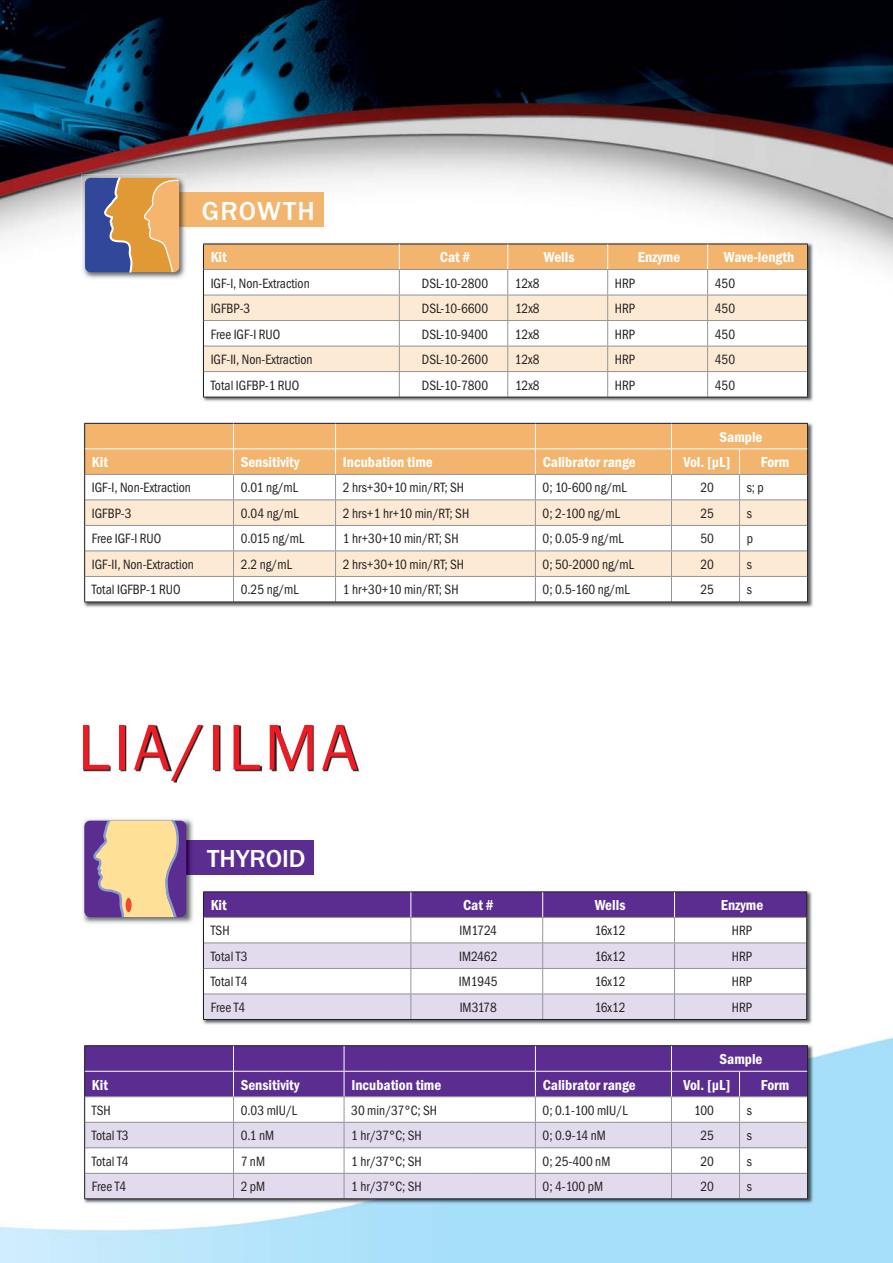
<style>
.page{position:relative;width:893px;height:1263px;background:#fff}
.page>*{position:absolute;margin:0;border:0;box-sizing:border-box;transform-origin:0 0}
.t1{font:67.05px "Franklin Got Itc TEE";letter-spacing:.05em;color:#ed1c24}
.t2{font:500 27px "Franklin Got Itc TEE";letter-spacing:.05em;color:#fff}
.t3{font:500 25.5px "Franklin Got Itc TEE";color:#fff}
.t4{font:600 condensed 15px "Franklin Got Itc TEE";color:#fff}
.t5{font:condensed 13.95px "Franklin Got Itc TEE";color:#231f20;scale:.95 1}
</style>
<div class="page">
<img style="left:0;top:0;width:893px;height:1263px">
<img style="left:202px;top:242px;width:611px;height:161px">
<hr style="left:203px;top:397px;width:605px;height:1px;background:#231f20">
<svg style="left:203px;top:244px;width:605px;height:153px"></svg>
<div style="left:158px;top:193px;width:165px;height:34px;background:#f3b56e"></div>
<img style="left:81px;top:174px;width:106px;height:106px">
<img style="left:179px;top:193px;width:8px;height:34px">
<svg style="left:85px;top:178px;width:94px;height:94px;background:#a9876d"></svg>
<img style="left:83px;top:421px;width:730px;height:186px">
<hr style="left:84px;top:602px;width:724px;height:1px;background:#231f20">
<svg style="left:84px;top:423px;width:724px;height:179px"></svg>
<img style="left:73px;top:693px;width:522px;height:105px">
<div style="left:102px;top:840px;width:212px;height:34px;background:#5c2d91"></div>
<img style="left:81px;top:817px;width:113px;height:108px">
<img style="left:186px;top:840px;width:8px;height:34px">
<div style="left:84px;top:821px;width:102px;height:96px;background:#5c2d91;border-radius:6px"></div>
<svg style="left:93px;top:821px;width:86px;height:96px"></svg>
<img style="left:202px;top:890px;width:611px;height:135px">
<hr style="left:203px;top:891px;width:208px;height:1px;background:#231f20">
<hr style="left:411px;top:891px;width:396px;height:1px;background:#231f20">
<hr style="left:203px;top:1019px;width:604px;height:1px;background:#231f20">
<svg style="left:203px;top:892px;width:604px;height:127px"></svg>
<img style="left:83px;top:1044px;width:730px;height:160px">
<hr style="left:84px;top:1045px;width:149px;height:1px;background:#231f20">
<hr style="left:233px;top:1045px;width:575px;height:1px;background:#231f20">
<hr style="left:84px;top:1198px;width:724px;height:1px;background:#231f20">
<svg style="left:84px;top:1046px;width:724px;height:152px"></svg>
<h2 class="t2" style="left:202px;top:200px;width:115px">GROWTH</h2>
<p class="t4" style="left:211px;top:251px;width:18px">Kit</p>
<p class="t4" style="left:440px;top:251px;width:32px">Cat #</p>
<p class="t4" style="left:544px;top:251px;width:32px">Wells</p>
<p class="t4" style="left:638px;top:251px;width:44px">Enzyme</p>
<p class="t4" style="left:724px;top:251px;width:72px">Wave-length</p>
<p class="t5" style="left:211px;top:277px;width:106px">IGF-I, Non-Extraction</p>
<p class="t5" style="left:422px;top:277px;width:71px">DSL-10-2800</p>
<p class="t5" style="left:515px;top:277px;width:27px">12x8</p>
<p class="t5" style="left:615px;top:277px;width:23px">HRP</p>
<p class="t5" style="left:715px;top:277px;width:23px">450</p>
<p class="t5" style="left:211px;top:303px;width:43px">IGFBP-3</p>
<p class="t5" style="left:422px;top:303px;width:71px">DSL-10-6600</p>
<p class="t5" style="left:515px;top:303px;width:27px">12x8</p>
<p class="t5" style="left:615px;top:303px;width:23px">HRP</p>
<p class="t5" style="left:715px;top:303px;width:23px">450</p>
<p class="t5" style="left:211px;top:328px;width:75px">Free IGF-I RUO</p>
<p class="t5" style="left:422px;top:328px;width:71px">DSL-10-9400</p>
<p class="t5" style="left:515px;top:328px;width:27px">12x8</p>
<p class="t5" style="left:615px;top:328px;width:23px">HRP</p>
<p class="t5" style="left:715px;top:328px;width:23px">450</p>
<p class="t5" style="left:211px;top:354px;width:109px">IGF-II, Non-Extraction</p>
<p class="t5" style="left:422px;top:354px;width:71px">DSL-10-2600</p>
<p class="t5" style="left:515px;top:354px;width:27px">12x8</p>
<p class="t5" style="left:615px;top:354px;width:23px">HRP</p>
<p class="t5" style="left:715px;top:354px;width:23px">450</p>
<p class="t5" style="left:211px;top:379px;width:95px">Total IGFBP-1 RUO</p>
<p class="t5" style="left:422px;top:379px;width:71px">DSL-10-7800</p>
<p class="t5" style="left:515px;top:379px;width:27px">12x8</p>
<p class="t5" style="left:615px;top:379px;width:23px">HRP</p>
<p class="t5" style="left:715px;top:379px;width:23px">450</p>
<p class="t4" style="left:719px;top:431px;width:44px">Sample</p>
<p class="t4" style="left:92px;top:456px;width:18px">Kit</p>
<p class="t4" style="left:241px;top:456px;width:60px">Sensitivity</p>
<p class="t4" style="left:343px;top:456px;width:91px">Incubation time</p>
<p class="t4" style="left:543px;top:456px;width:95px">Calibrator range</p>
<p class="t4" style="left:683px;top:456px;width:49px">Vol. [μL]</p>
<p class="t4" style="left:761px;top:456px;width:30px">Form</p>
<p class="t5" style="left:92px;top:482px;width:106px">IGF-I, Non-Extraction</p>
<p class="t5" style="left:241px;top:482px;width:62px">0.01 ng/mL</p>
<p class="t5" style="left:343px;top:482px;width:129px">2 hrs+30+10 min/RT; SH</p>
<p class="t5" style="left:543px;top:482px;width:90px">0; 10-600 ng/mL</p>
<p class="t5" style="left:700px;top:482px;width:16px">20</p>
<p class="t5" style="left:747px;top:482px;width:20px">s; p</p>
<p class="t5" style="left:92px;top:508px;width:43px">IGFBP-3</p>
<p class="t5" style="left:241px;top:508px;width:63px">0.04 ng/mL</p>
<p class="t5" style="left:343px;top:508px;width:135px">2 hrs+1 hr+10 min/RT; SH</p>
<p class="t5" style="left:543px;top:508px;width:83px">0; 2-100 ng/mL</p>
<p class="t5" style="left:700px;top:508px;width:16px">25</p>
<p class="t5" style="left:747px;top:508px;width:7px">s</p>
<p class="t5" style="left:92px;top:533px;width:75px">Free IGF-I RUO</p>
<p class="t5" style="left:241px;top:533px;width:69px">0.015 ng/mL</p>
<p class="t5" style="left:343px;top:533px;width:123px">1 hr+30+10 min/RT; SH</p>
<p class="t5" style="left:543px;top:533px;width:87px">0; 0.05-9 ng/mL</p>
<p class="t5" style="left:700px;top:533px;width:16px">50</p>
<p class="t5" style="left:747px;top:533px;width:8px">p</p>
<p class="t5" style="left:92px;top:559px;width:109px">IGF-II, Non-Extraction</p>
<p class="t5" style="left:241px;top:559px;width:55px">2.2 ng/mL</p>
<p class="t5" style="left:343px;top:559px;width:129px">2 hrs+30+10 min/RT; SH</p>
<p class="t5" style="left:543px;top:559px;width:98px">0; 50-2000 ng/mL</p>
<p class="t5" style="left:700px;top:559px;width:16px">20</p>
<p class="t5" style="left:747px;top:559px;width:7px">s</p>
<p class="t5" style="left:92px;top:584px;width:95px">Total IGFBP-1 RUO</p>
<p class="t5" style="left:241px;top:584px;width:63px">0.25 ng/mL</p>
<p class="t5" style="left:343px;top:584px;width:123px">1 hr+30+10 min/RT; SH</p>
<p class="t5" style="left:543px;top:584px;width:93px">0; 0.5-160 ng/mL</p>
<p class="t5" style="left:700px;top:584px;width:16px">25</p>
<p class="t5" style="left:747px;top:584px;width:7px">s</p>
<h1 class="t1" style="left:77px;top:721px;width:283px">LIA/ILMA</h1>
<h3 class="t3" style="left:207px;top:848px;width:100px">THYROID</h3>
<p class="t4" style="left:211px;top:899px;width:18px">Kit</p>
<p class="t4" style="left:463px;top:899px;width:32px">Cat #</p>
<p class="t4" style="left:595px;top:899px;width:32px">Wells</p>
<p class="t4" style="left:721px;top:899px;width:44px">Enzyme</p>
<p class="t5" style="left:211px;top:925px;width:21px">TSH</p>
<p class="t5" style="left:460px;top:925px;width:41px">IM1724</p>
<p class="t5" style="left:595px;top:925px;width:34px">16x12</p>
<p class="t5" style="left:732px;top:925px;width:23px">HRP</p>
<p class="t5" style="left:211px;top:951px;width:40px">Total T3</p>
<p class="t5" style="left:459px;top:951px;width:42px">IM2462</p>
<p class="t5" style="left:595px;top:951px;width:34px">16x12</p>
<p class="t5" style="left:732px;top:951px;width:23px">HRP</p>
<p class="t5" style="left:211px;top:976px;width:40px">Total T4</p>
<p class="t5" style="left:459px;top:976px;width:42px">IM1945</p>
<p class="t5" style="left:595px;top:976px;width:34px">16x12</p>
<p class="t5" style="left:732px;top:976px;width:23px">HRP</p>
<p class="t5" style="left:211px;top:1002px;width:38px">Free T4</p>
<p class="t5" style="left:460px;top:1002px;width:41px">IM3178</p>
<p class="t5" style="left:595px;top:1002px;width:34px">16x12</p>
<p class="t5" style="left:732px;top:1002px;width:23px">HRP</p>
<p class="t4" style="left:719px;top:1053px;width:44px">Sample</p>
<p class="t4" style="left:92px;top:1079px;width:18px">Kit</p>
<p class="t4" style="left:241px;top:1079px;width:60px">Sensitivity</p>
<p class="t4" style="left:351px;top:1079px;width:91px">Incubation time</p>
<p class="t4" style="left:543px;top:1079px;width:95px">Calibrator range</p>
<p class="t4" style="left:683px;top:1079px;width:49px">Vol. [μL]</p>
<p class="t4" style="left:761px;top:1079px;width:30px">Form</p>
<p class="t5" style="left:92px;top:1104px;width:21px">TSH</p>
<p class="t5" style="left:241px;top:1104px;width:61px">0.03 mIU/L</p>
<p class="t5" style="left:351px;top:1104px;width:92px">30 min/37°C; SH</p>
<p class="t5" style="left:543px;top:1104px;width:91px">0; 0.1-100 mIU/L</p>
<p class="t5" style="left:694px;top:1104px;width:22px">100</p>
<p class="t5" style="left:747px;top:1104px;width:7px">s</p>
<p class="t5" style="left:92px;top:1130px;width:40px">Total T3</p>
<p class="t5" style="left:241px;top:1130px;width:37px">0.1 nM</p>
<p class="t5" style="left:351px;top:1130px;width:76px">1 hr/37°C; SH</p>
<p class="t5" style="left:543px;top:1130px;width:68px">0; 0.9-14 nM</p>
<p class="t5" style="left:700px;top:1130px;width:16px">25</p>
<p class="t5" style="left:747px;top:1130px;width:7px">s</p>
<p class="t5" style="left:92px;top:1156px;width:40px">Total T4</p>
<p class="t5" style="left:241px;top:1156px;width:27px">7 nM</p>
<p class="t5" style="left:351px;top:1156px;width:76px">1 hr/37°C; SH</p>
<p class="t5" style="left:543px;top:1156px;width:73px">0; 25-400 nM</p>
<p class="t5" style="left:700px;top:1156px;width:16px">20</p>
<p class="t5" style="left:747px;top:1156px;width:7px">s</p>
<p class="t5" style="left:92px;top:1181px;width:38px">Free T4</p>
<p class="t5" style="left:241px;top:1181px;width:27px">2 pM</p>
<p class="t5" style="left:351px;top:1181px;width:76px">1 hr/37°C; SH</p>
<p class="t5" style="left:543px;top:1181px;width:65px">0; 4-100 pM</p>
<p class="t5" style="left:700px;top:1181px;width:16px">20</p>
<p class="t5" style="left:747px;top:1181px;width:7px">s</p>
</div>
